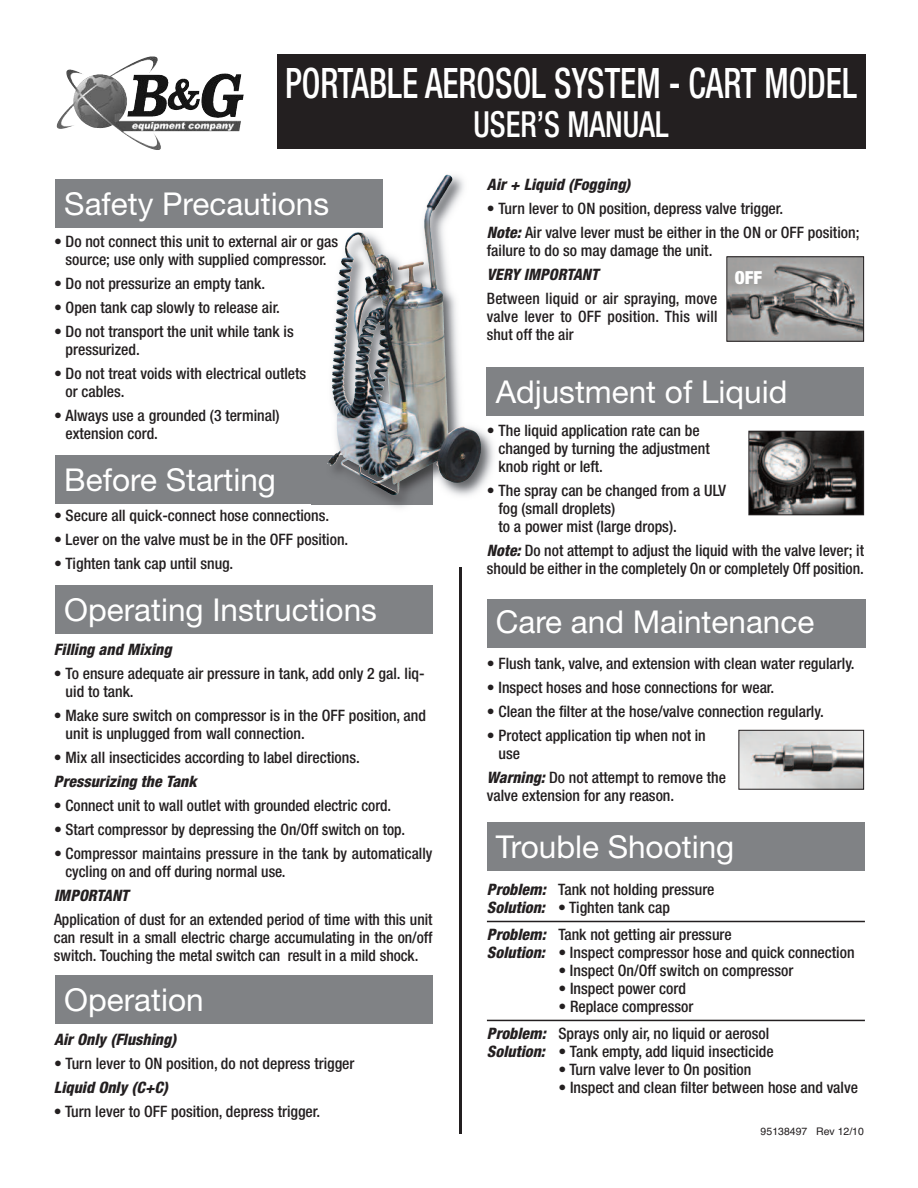
<style>
.page{position:relative;width:918px;height:1188px;background:#fff}
.page>*{position:absolute;margin:0;border:0;box-sizing:border-box;transform-origin:0 0}
.t1{font:500 condensed 42px "Helvetica Neue";color:#fff;scale:.8 1}
.t2{font:500 condensed 36px "Helvetica Neue";color:#fff;scale:.85 1}
.t3{font:31.5px "Helvetica Neue";color:#fff}
.t4{font:900 condensed 18px "Helvetica Neue";color:#fff}
.t5{font:500 condensed 15.75px/18px "Helvetica Neue";color:#231f20}
.t6{font:italic 800 condensed 15.75px "Helvetica Neue";letter-spacing:.005em;color:#231f20}
.t7{font:10.5px "Helvetica";color:#231f20}
.s1{font-weight:800;font-style:italic}
</style>
<div class="page">
<img style="left:57px;top:56px;width:101px;height:69px">
<div style="left:487px;top:823px;width:378px;height:48px;background:#808285"></div>
<div style="left:56px;top:585px;width:377px;height:48px;background:#808285"></div>
<hr style="left:459px;top:567px;width:3px;height:567px;background:#231f20">
<hr style="left:487px;top:921px;width:378px;height:1px;background:#231f20">
<hr style="left:487px;top:1020px;width:378px;height:1px;background:#231f20">
<div style="left:56px;top:975px;width:377px;height:48px;background:#808285"></div>
<div style="left:56px;top:456px;width:377px;height:48px;background:#808285"></div>
<img style="left:311px;top:175px;width:204px;height:333px">
<img style="left:311px;top:456px;width:122px;height:48px">
<img style="left:439px;top:174px;width:13px;height:28px">
<div style="left:277px;top:54px;width:589px;height:94px;background:#231f20"></div>
<div style="left:487px;top:600px;width:378px;height:48px;background:#808285"></div>
<div style="left:487px;top:367px;width:377px;height:48px;background:#808285"></div>
<img style="left:750px;top:433px;width:112px;height:80px">
<div style="left:748px;top:431px;width:116px;height:84px;border:1px solid #231f20"></div>
<div style="left:56px;top:179px;width:327px;height:48px;background:#808285"></div>
<img style="left:728px;top:258px;width:134px;height:82px">
<div style="left:726px;top:256px;width:138px;height:86px;border:1px solid #231f20"></div>
<img style="left:740px;top:732px;width:122px;height:56px">
<div style="left:738px;top:730px;width:126px;height:60px;border:1px solid #231f20"></div>
<h1 class="t1" style="left:285px;top:68px;width:716px">PORTABLE AEROSOL SYSTEM - CART MODEL</h1>
<h2 class="t2" style="left:473px;top:111px;width:231px">USER’S MANUAL</h2>
<h3 class="t3" style="left:64px;top:185px;width:266px">Safety Precautions</h3>
<p class="t5" style="left:54px;top:234px;width:286px;text-align:center">• Do not connect this unit to external air or gas source; use only with supplied compressor.</p>
<p class="t5" style="left:54px;top:276px;width:213px">• Do not pressurize an empty tank.</p>
<p class="t5" style="left:54px;top:300px;width:228px">• Open tank cap slowly to release air.</p>
<p class="t5" style="left:66px;top:324px;width:230px;text-indent:-12px">• Do not transport the unit while tank is pressurized.</p>
<p class="t5" style="left:66px;top:366px;width:242px;text-indent:-12px">• Do not treat voids with electrical outlets or cables.</p>
<p class="t5" style="left:66px;top:408px;width:216px;text-indent:-12px">• Always use a grounded (3 terminal) extension cord.</p>
<h3 class="t3" style="left:64px;top:462px;width:213px">Before Starting</h3>
<p class="t5" style="left:54px;top:508px;width:277px">• Secure all quick-connect hose connections.</p>
<p class="t5" style="left:54px;top:532px;width:296px">• Lever on the valve must be in the OFF position.</p>
<p class="t5" style="left:54px;top:556px;width:181px">• Tighten tank cap until snug.</p>
<h3 class="t3" style="left:64px;top:591px;width:314px">Operating Instructions</h3>
<p class="t6" style="left:54px;top:644px;width:119px">Filling and Mixing</p>
<p class="t5" style="left:66px;top:666px;width:361px;text-indent:-12px">• To ensure adequate air pressure in tank, add only 2 gal. liq&shy;uid to tank.</p>
<p class="t5" style="left:66px;top:708px;width:362px;text-indent:-12px">• Make sure switch on compressor is in the OFF position, and unit is unplugged from wall connection.</p>
<p class="t5" style="left:54px;top:750px;width:307px">• Mix all insecticides according to label directions.</p>
<p class="t6" style="left:54px;top:776px;width:144px">Pressurizing the Tank</p>
<p class="t5" style="left:54px;top:798px;width:339px">• Connect unit to wall outlet with grounded electric cord.</p>
<p class="t5" style="left:54px;top:822px;width:353px">• Start compressor by depressing the On/Off switch on top.</p>
<p class="t5" style="left:66px;top:846px;width:368px;text-indent:-12px">• Compressor maintains pressure in the tank by automatically cycling on and off during normal use.</p>
<p class="t6" style="left:54px;top:890px;width:76px">IMPORTANT</p>
<p class="t5" style="left:54px;top:912px;width:380px;text-align:justify">Application of dust for an extended period of time with this unit can result in a small electric charge accumulating in the on/off switch. Touching the metal switch can result in a mild shock.</p>
<h3 class="t3" style="left:64px;top:981px;width:141px">Operation</h3>
<p class="t6" style="left:54px;top:1034px;width:124px">Air Only (Flushing)</p>
<p class="t5" style="left:54px;top:1056px;width:302px">• Turn lever to ON position, do not depress trigger</p>
<p class="t6" style="left:54px;top:1082px;width:115px">Liquid Only (C+C)</p>
<p class="t5" style="left:54px;top:1104px;width:268px">• Turn lever to OFF position, depress trigger.</p>
<p class="t6" style="left:487px;top:179px;width:145px">Air + Liquid (Fogging)</p>
<p class="t5" style="left:487px;top:198px;width:374px;line-height:24px">• Turn lever to ON position, depress valve trigger.<br><span class="s1">Note:</span> Air valve lever must be either in the ON or OFF position;</p>
<p class="t5" style="left:487px;top:243px;width:227px">failure to do so may damage the unit.</p>
<p class="t6" style="left:487px;top:269px;width:113px">VERY IMPORTANT</p>
<p class="t5" style="left:487px;top:291px;width:232px;text-align:justify">Between liquid or air spraying, move valve lever to OFF position. This will shut off the air</p>
<p class="t4" style="left:735px;top:271px;width:29px">OFF</p>
<h3 class="t3" style="left:496px;top:373px;width:293px">Adjustment of Liquid</h3>
<p class="t5" style="left:499px;top:423px;width:213px;text-indent:-12px">• The liquid application rate can be changed by turning the adjustment knob right or left.</p>
<p class="t5" style="left:499px;top:483px;width:229px;text-indent:-12px">• The spray can be changed from a ULV fog (small droplets)<br>to a power mist (large drops).</p>
<p class="t5" style="left:487px;top:543px;width:379px"><span class="s1">Note:</span> Do not attempt to adjust the liquid with the valve lever; it should be either in the completely On or completely Off position.</p>
<h3 class="t3" style="left:496px;top:603px;width:320px">Care and Maintenance</h3>
<p class="t5" style="left:487px;top:656px;width:369px">• Flush tank, valve, and extension with clean water regularly.</p>
<p class="t5" style="left:487px;top:680px;width:289px">• Inspect hoses and hose connections for wear.</p>
<p class="t5" style="left:487px;top:704px;width:338px">• Clean the filter at the hose/valve connection regularly.</p>
<p class="t5" style="left:499px;top:728px;width:209px;text-indent:-12px">• Protect application tip when not in use</p>
<p class="t5" style="left:487px;top:770px;width:241px"><span class="s1">Warning:</span> Do not attempt to remove the valve extension for any reason.</p>
<h3 class="t3" style="left:496px;top:828px;width:240px">Trouble Shooting</h3>
<p class="t5" style="left:487px;top:882px;width:229px"><span class="s1">Problem:</span> Tank not holding pressure<br><span class="s1">Solution:</span> • Tighten tank cap</p>
<p class="t5" style="left:487px;top:927px;width:369px"><span class="s1">Problem:</span> Tank not getting air pressure<br><span class="s1">Solution:</span> • Inspect compressor hose and quick connection</p>
<p class="t5" style="left:558px;top:963px;width:237px">• Inspect On/Off switch on compressor</p>
<p class="t5" style="left:558px;top:981px;width:129px">• Inspect power cord</p>
<p class="t5" style="left:487px;top:995px;width:284px;line-height:27px;text-align:center">• Replace compressor<br><span class="s1">Problem:</span> Sprays only air, no liquid or aerosol</p>
<p class="t5" style="left:487px;top:1044px;width:288px"><span class="s1">Solution:</span> • Tank empty, add liquid insecticide</p>
<p class="t5" style="left:558px;top:1062px;width:195px">• Turn valve lever to On position</p>
<p class="t5" style="left:558px;top:1080px;width:301px">• Inspect and clean filter between hose and valve</p>
<p class="t7" style="left:761px;top:1125px;width:105px">95138497 Rev 12/10</p>
</div>
